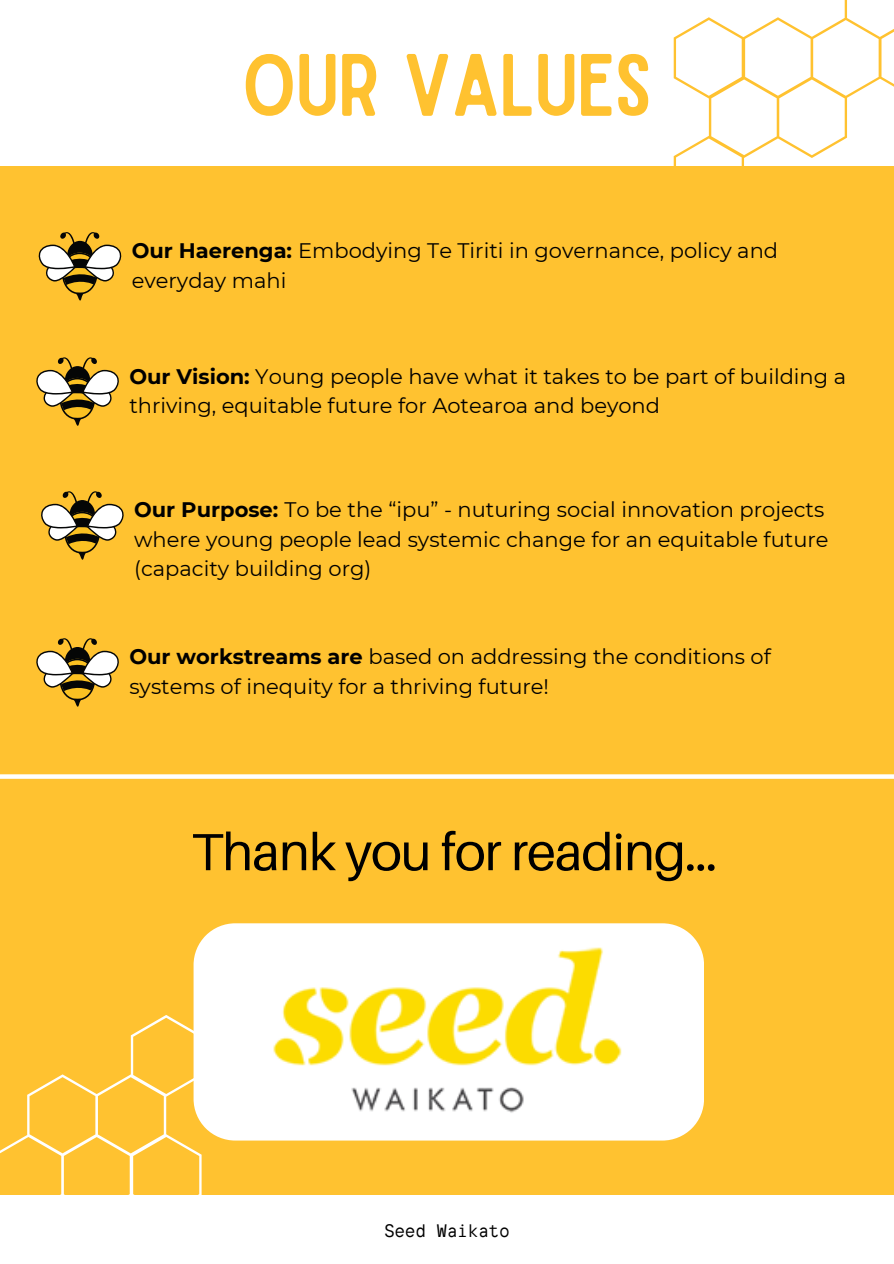
<style>
.page{position:relative;width:894px;height:1264px;background:#fff}
.page>*{position:absolute;margin:0;border:0;box-sizing:border-box;transform-origin:0 0}
.t1{font:84.45px "Sailors";letter-spacing:-.02em;color:#ffc230}
.t2{font:52.2px "Aileron";letter-spacing:-.02em;color:#000}
.t3{font:21px/29.2px "Montserrat";color:#000}
.t4{font:18px "TT Interphases Mono";letter-spacing:-.02em;color:#000}
.s1{font-weight:700}
</style>
<div class="page">
<div style="left:0;top:0;width:893px;height:1263px;background:#ffc230"></div>
<svg style="left:0;top:1015px;width:201px;height:180px"></svg>
<div style="left:0;top:1195px;width:893px;height:68px;background:#fff"></div>
<svg style="left:193px;top:940px;width:510px;height:200px;fill:#fff"></svg>
<img style="left:202px;top:923px;width:494px;height:217px">
<svg style="left:0;top:774px;width:893px;height:4px;fill:#fff"></svg>
<div style="left:0;top:0;width:673px;height:166px;background:#fff"></div>
<svg style="left:673px;top:0;width:220px;height:166px;fill:#fff"></svg>
<svg style="left:38px;top:232px;width:84px;height:68px"></svg>
<svg style="left:36px;top:357px;width:83px;height:69px"></svg>
<svg style="left:41px;top:491px;width:83px;height:68px"></svg>
<svg style="left:36px;top:638px;width:83px;height:68px"></svg>
<h1 class="t1" style="left:241px;top:54px;width:412px">OUR VALUES</h1>
<h3 class="t3" style="left:132px;top:236px;width:647px"><span class="s1">Our Haerenga:</span> Embodying Te Tiriti in governance, policy and everyday mahi</h3>
<p class="t3" style="left:129px;top:361px;width:718px"><span class="s1">Our Vision:</span> Young people have what it takes to be part of building a thriving, equitable future for Aotearoa and beyond</p>
<h3 class="t3" style="left:134px;top:495px;width:695px"><span class="s1">Our Purpose:</span> To be the “ipu” - nuturing social innovation projects where young people lead systemic change for an equitable future (capacity building org)</h3>
<p class="t3" style="left:129px;top:642px;width:642px"><span class="s1">Our workstreams are</span> based on addressing the conditions of systems of inequity for a thriving future!</p>
<p class="t2" style="left:191px;top:819px;width:527px">Thank you for reading...</p>
<p class="t4" style="left:384px;top:1219px;width:127px">Seed Waikato</p>
</div>
